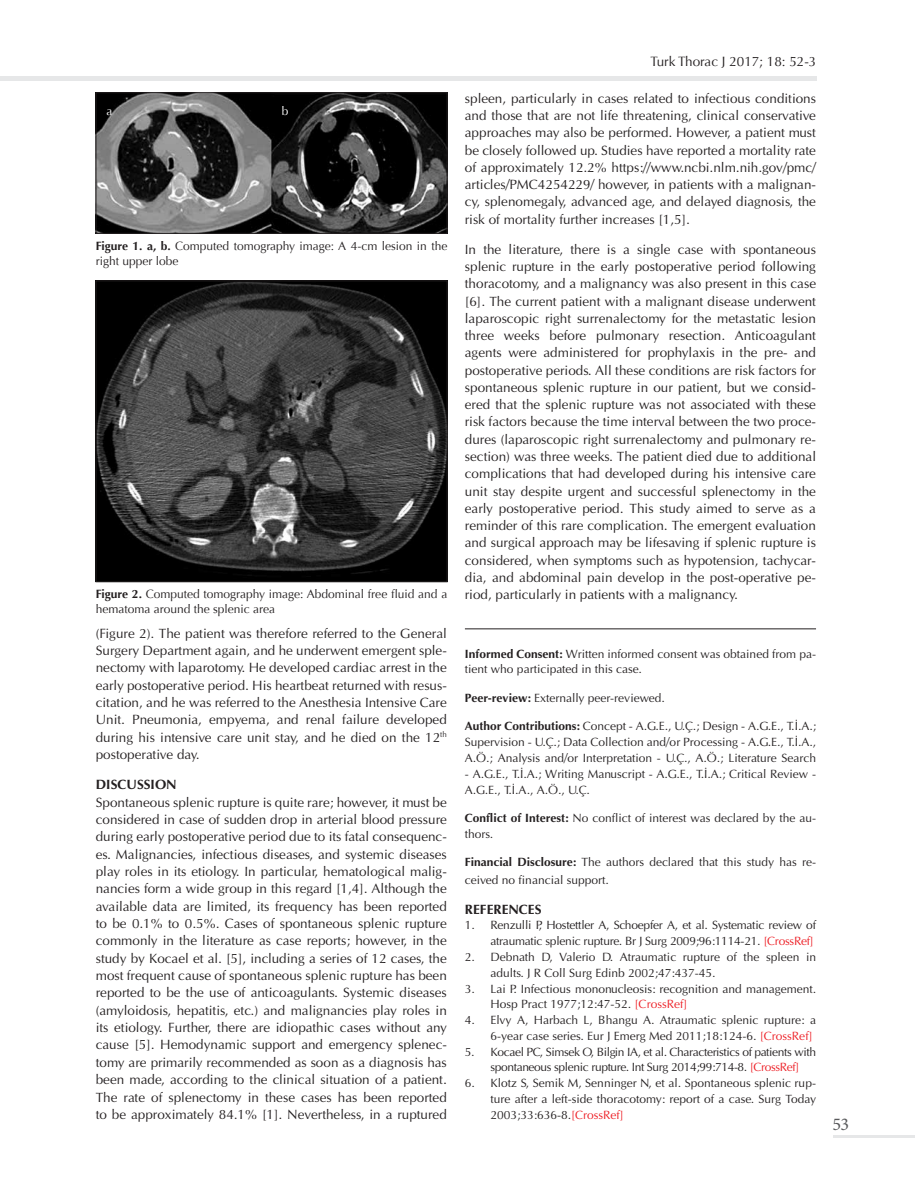
<style>
.page{position:relative;width:915px;height:1191px;background:#fff}
.page>*{position:absolute;margin:0;border:0;box-sizing:border-box;transform-origin:0 0}
.t1{font:18px "Minion Pro";color:#58595b}
.t2{font:13.5px/17.2px "Optima Normal Tr";color:#231f20;text-align:justify}
.t3{font:13.5px "Optima";color:#231f20}
.t4{font:13.5px "Optima Bold Tr";color:#231f20}
.t5{font:12px/15.8px "Optima Normal Tr";color:#231f20}
.t6{font:12px/14.4px "Optima";color:#231f20}
.t7{font:12px/15.8px "Optima Normal Tr";letter-spacing:-.03em;color:#231f20}
.t8{font:12px/15.8px "Optima Normal Tr";letter-spacing:-.02em;color:#231f20;text-align:right}
.t9{font:12px "Optima";color:#fff}
.s1{font-weight:700}
.s2{font-family:"Optima Bold Tr"}
.s3{color:#ed1d24}
</style>
<div class="page">
<hr style="left:464px;top:628px;width:351px;height:1px;background:#231f20">
<hr style="left:0;top:77px;width:816px;height:4px;background:#e6e7e8">
<hr style="left:833px;top:1135px;width:81px;height:3px;background:#e6e7e8">
<img style="left:98px;top:283px;width:347px;height:297px">
<div style="left:96px;top:281px;width:351px;height:301px;border:1px solid #231f20"></div>
<img style="left:98px;top:94px;width:347px;height:138px">
<div style="left:96px;top:92px;width:351px;height:142px;border:1px solid #231f20"></div>
<p class="t9" style="left:106px;top:104px;width:7px">a</p>
<p class="t9" style="left:281px;top:104px;width:8px">b</p>
<p class="t6" style="left:96px;top:239px;width:353px"><span class="s1">Figure 1. a, b.</span> Computed tomography image: A 4-cm lesion in the right upper lobe</p>
<p class="t6" style="left:96px;top:587px;width:353px"><span class="s1">Figure 2.</span> Computed tomography image: Abdominal free fluid and a hematoma around the splenic area</p>
<p class="t2" style="left:96px;top:624px;width:352px">(Figure 2). The patient was therefore referred to the General Surgery Department again, and he underwent emergent sple&shy;nectomy with laparotomy. He developed cardiac arrest in the early postoperative period. His heartbeat returned with resus&shy;citation, and he was referred to the Anesthesia Intensive Care Unit. Pneumonia, empyema, and renal failure developed during his intensive care unit stay, and he died on the 12<sup>th </sup>postoperative day.</p>
<p class="t4" style="left:96px;top:776px;width:82px">DISCUSSION</p>
<p class="t2" style="left:96px;top:793px;width:352px">Spontaneous splenic rupture is quite rare; however, it must be considered in case of sudden drop in arterial blood pressure during early postoperative period due to its fatal consequenc&shy;es. Malignancies, infectious diseases, and systemic diseases play roles in its etiology. In particular, hematological malig&shy;nancies form a wide group in this regard [1,4]. Although the available data are limited, its frequency has been reported to be 0.1% to 0.5%. Cases of spontaneous splenic rupture commonly in the literature as case reports; however, in the study by Kocael et al. [5], including a series of 12 cases, the most frequent cause of spontaneous splenic rupture has been reported to be the use of anticoagulants. Systemic diseases (amyloidosis, hepatitis, etc.) and malignancies play roles in its etiology. Further, there are idiopathic cases without any cause [5]. Hemodynamic support and emergency splenec&shy;tomy are primarily recommended as soon as a diagnosis has been made, according to the clinical situation of a patient.<br>The rate of splenectomy in these cases has been reported to be approximately 84.1% [1]. Nevertheless, in a ruptured</p>
<p class="t3" style="left:650px;top:54px;width:167px">Turk Thorac J 2017; 18: 52-3</p>
<p class="t2" style="left:464px;top:90px;width:352px">spleen, particularly in cases related to infectious conditions and those that are not life threatening, clinical conservative approaches may also be performed. However, a patient must be closely followed up. Studies have reported a mortality rate of approximately 12.2% https://www.ncbi.nlm.nih.gov/pmc/ articles/PMC4254229/ however, in patients with a malignan&shy;cy, splenomegaly, advanced age, and delayed diagnosis, the risk of mortality further increases [1,5].</p>
<p class="t2" style="left:464px;top:240px;width:352px">In the literature, there is a single case with spontaneous splenic rupture in the early postoperative period following thoracotomy, and a malignancy was also present in this case [6]. The current patient with a malignant disease underwent laparoscopic right surrenalectomy for the metastatic lesion three weeks before pulmonary resection. Anticoagulant agents were administered for prophylaxis in the pre- and postoperative periods. All these conditions are risk factors for spontaneous splenic rupture in our patient, but we consid&shy;ered that the splenic rupture was not associated with these risk factors because the time interval between the two proce&shy;dures (laparoscopic right surrenalectomy and pulmonary re&shy;section) was three weeks. The patient died due to additional complications that had developed during his intensive care unit stay despite urgent and successful splenectomy in the early postoperative period. This study aimed to serve as a reminder of this rare complication. The emergent evaluation and surgical approach may be lifesaving if splenic rupture is considered, when symptoms such as hypotension, tachycar&shy;dia, and abdominal pain develop in the post-operative pe&shy;riod, particularly in patients with a malignancy.</p>
<p class="t5" style="left:464px;top:645px;width:352px"><span class="s2">Informed Consent:</span> Written informed consent was obtained from pa&shy;tient who participated in this case.</p>
<p class="t5" style="left:464px;top:690px;width:201px"><span class="s2">Peer-review:</span> Externally peer-reviewed.</p>
<p class="t5" style="left:464px;top:718px;width:352px;text-align:justify"><span class="s2">Author Contributions:</span> Concept - A.G.E., U.Ç.; Design - A.G.E., T.İ.A.; Supervision - U.Ç.; Data Collection and/or Processing - A.G.E., T.İ.A., A.Ö.; Analysis and/or Interpretation - U.Ç., A.Ö.; Literature Search</p>
<p class="t5" style="left:464px;top:766px;width:352px">- A.G.E., T.İ.A.; Writing Manuscript - A.G.E., T.İ.A.; Critical Review -<br>A.G.E., T.İ.A., A.Ö., U.Ç.</p>
<p class="t5" style="left:464px;top:810px;width:352px"><span class="s2">Conflict of Interest:</span> No conflict of interest was declared by the au&shy;thors.</p>
<p class="t5" style="left:464px;top:853px;width:352px;line-height:17.2px"><span class="s2">Financial Disclosure:</span> The authors declared that this study has re&shy;ceived no financial support.</p>
<p class="t4" style="left:464px;top:900px;width:78px">REFERENCES</p>
<p class="t8" style="left:464px;top:917px;width:352px">1. Renzulli P, Hostettler A, Schoepfer A, et al. Systematic review of atraumatic splenic rupture. Br J Surg 2009;96:1114-21. <span class="s3">[CrossRef]</span></p>
<p class="t5" style="left:490px;top:949px;width:327px;text-indent:-26px">2. Debnath D, Valerio D. Atraumatic rupture of the spleen in adults. J R Coll Surg Edinb 2002;47:437-45.</p>
<p class="t5" style="left:490px;top:980px;width:327px;text-indent:-26px">3. Lai P. Infectious mononucleosis: recognition and management.<br>Hosp Pract 1977;12:47-52. <span class="s3">[CrossRef]</span></p>
<p class="t5" style="left:464px;top:1012px;width:352px;text-align:right">4. Elvy A, Harbach L, Bhangu A. Atraumatic splenic rupture: a<br>6-year case series. Eur J Emerg Med 2011;18:124-6. <span class="s3">[CrossRef]</span></p>
<p class="t7" style="left:490px;top:1043px;width:327px;text-indent:-26px">5. Kocael PC, Simsek O, Bilgin IA, et al. Characteristics of patients with spontaneous splenic rupture. Int Surg 2014;99:714-8. <span class="s3">[CrossRef]</span></p>
<p class="t5" style="left:490px;top:1075px;width:327px;text-align:justify;text-indent:-26px">6. Klotz S, Semik M, Senninger N, et al. Spontaneous splenic rup&shy;ture after a left-side thoracotomy: report of a case. Surg Today 2003;33:636-8.<span class="s3">[CrossRef]</span></p>
<h1 class="t1" style="left:832px;top:1112px;width:18px">53</h1>
</div>
